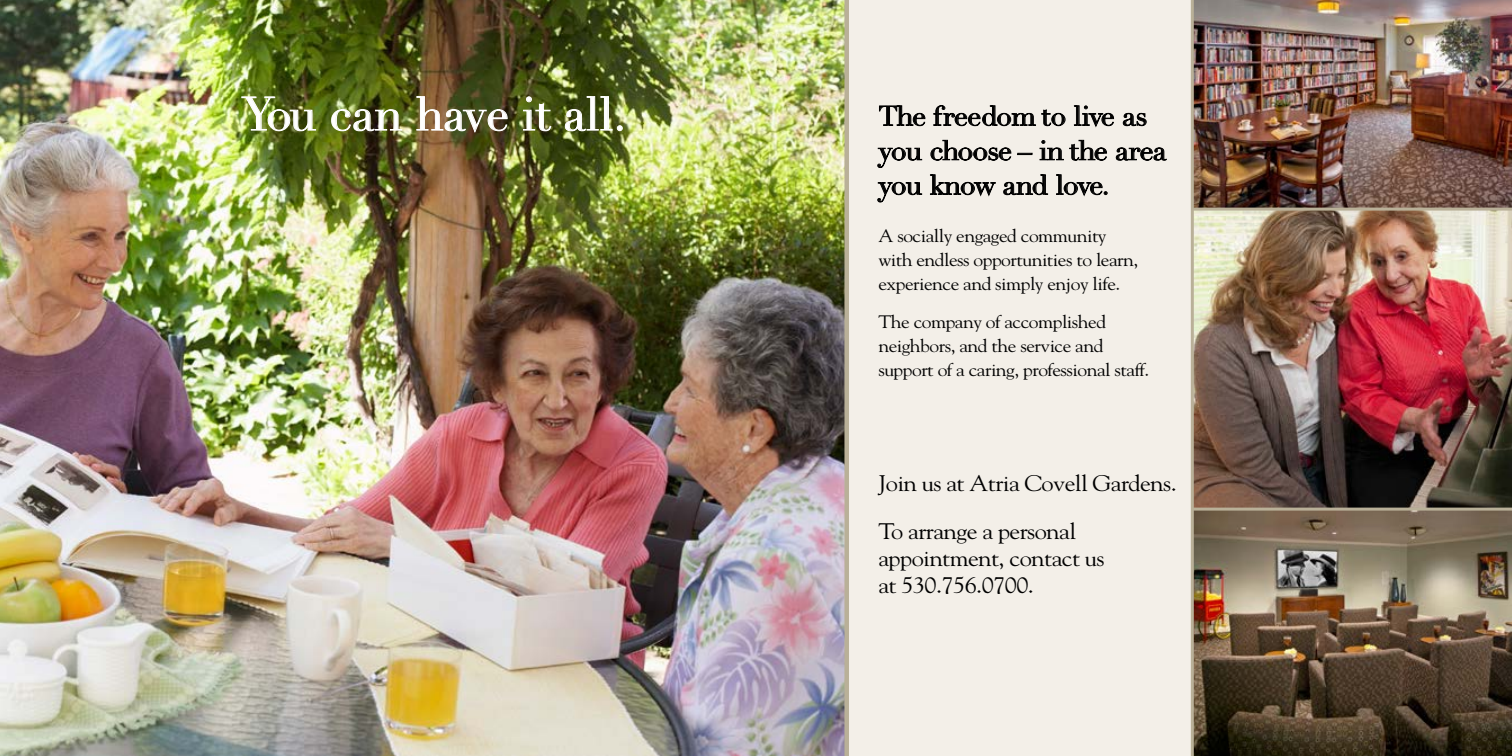
<style>
.page{position:relative;width:1512px;height:756px;background:#fff}
.page>*{position:absolute;margin:0;border:0;box-sizing:border-box;transform-origin:0 0}
.t1{font:46.5px "Didot";letter-spacing:-.015em;color:#fff}
.t2{font:27px/34.5px "Didot LT Std";letter-spacing:-.035em;color:#000;scale:1.05 1}
.t3{font:22.5px/47.2px "Goudy Std";letter-spacing:-.025em;color:#000;scale:1.08 1}
.t4{font:18px/24px "Goudy Std";letter-spacing:-.025em;color:#000;scale:1.08 1}
.s1{font-family:"Goudy Std";font-style:italic}
</style>
<div class="page">
<div style="left:847px;top:0;width:665px;height:756px;background:#f3efe8"></div>
<img style="left:1194px;top:0;width:318px;height:508px">
<svg style="left:879px;top:105px;width:46px;height:21px"></svg>
<svg style="left:933px;top:105px;width:132px;height:21px"></svg>
<svg style="left:1074px;top:105px;width:40px;height:22px"></svg>
<svg style="left:1123px;top:113px;width:24px;height:13px"></svg>
<svg style="left:877px;top:147px;width:45px;height:21px"></svg>
<svg style="left:931px;top:140px;width:80px;height:21px"></svg>
<svg style="left:1017px;top:153px;width:15px;height:2px"></svg>
<svg style="left:1040px;top:140px;width:67px;height:21px"></svg>
<svg style="left:1116px;top:147px;width:51px;height:14px"></svg>
<svg style="left:877px;top:182px;width:45px;height:20px"></svg>
<svg style="left:930px;top:174px;width:66px;height:22px"></svg>
<svg style="left:1003px;top:174px;width:45px;height:21px"></svg>
<svg style="left:1056px;top:174px;width:51px;height:22px"></svg>
<img style="left:1194px;top:511px;width:318px;height:245px">
<img style="left:0;top:0;width:844px;height:756px">
<img style="left:241px;top:96px;width:75px;height:35px">
<svg style="left:331px;top:109px;width:71px;height:22px"></svg>
<svg style="left:416px;top:96px;width:92px;height:37px"></svg>
<svg style="left:523px;top:96px;width:28px;height:35px"></svg>
<svg style="left:565px;top:96px;width:58px;height:35px"></svg>
<hr style="left:1192px;top:208px;width:320px;height:3px;background:#b9b098">
<hr style="left:1192px;top:508px;width:320px;height:3px;background:#b9b098">
<hr style="left:1191px;top:0;width:3px;height:756px;background:#b9b098">
<div style="left:844px;top:0;width:5px;height:756px;background:#b9b098"></div>
<h1 class="t1" style="left:242px;top:86px;width:386px">You can have it all.</h1>
<h2 class="t2" style="left:878px;top:99px;width:276px">The freedom to live as you choose <span class="s1">–</span> in the area you know and love.</h2>
<p class="t4" style="left:878px;top:224px;width:242px">A socially engaged community with endless opportunities to learn, experience and simply enjoy life.</p>
<p class="t4" style="left:878px;top:309px;width:252px">The company of accomplished neighbors, and the service and support of a caring, professional staff.</p>
<p class="t3" style="left:878px;top:460px;width:278px">Join us at Atria Covell Gardens.<br>To arrange a personal</p>
<p class="t3" style="left:878px;top:544px;width:211px;line-height:27px">appointment, contact us at 530.756.0700.</p>
</div>
